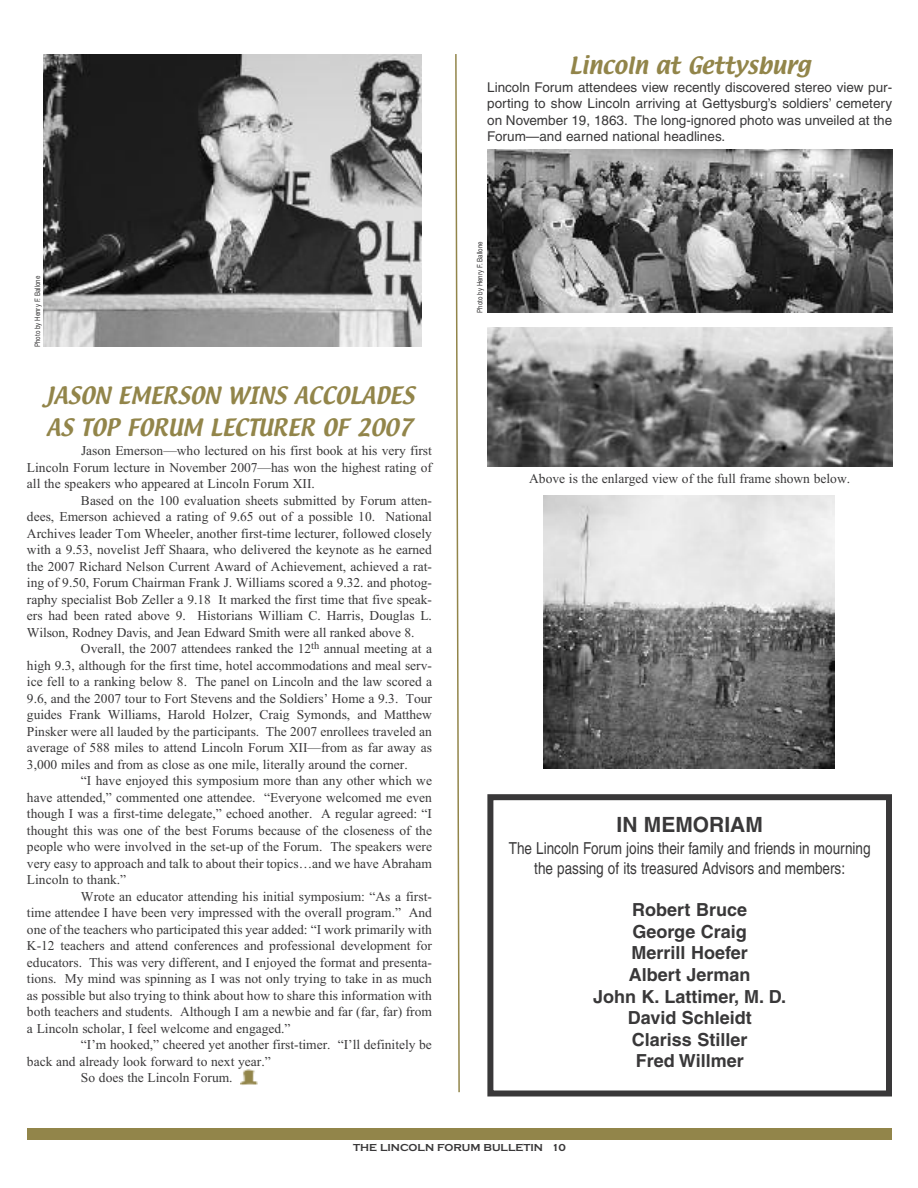
<style>
.page{position:relative;width:918px;height:1188px;background:#fff}
.page>*{position:absolute;margin:0;border:0;box-sizing:border-box;transform-origin:0 0}
.t1{font:21px/31.5px "Textile";color:#92854a}
.t2{font:700 21px "Helvetica";color:#393839}
.t3{font:700 18px/21.6px "Helvetica";color:#393839;text-align:center}
.t4{font:condensed 16.5px/19.8px "Helvetica";color:#393839;text-align:center}
.t5{font:13.5px/16.5px "Times New Roman";color:#393839;text-align:justify}
.t6{font:13.5px/16.2px "Helvetica";color:#393839;text-align:justify}
.t7{font:700 10.5px "Copperplate Gothic";color:#393839}
.t8{font:condensed 7.5px "Helvetica";color:#393839}
</style>
<div class="page">
<img style="left:240px;top:1070px;width:17px;height:15px">
<img style="left:43px;top:54px;width:379px;height:293px">
<svg style="left:455px;top:54px;width:5px;height:1039px"></svg>
<div style="left:27px;top:1128px;width:865px;height:12px;background:#92854a"></div>
<img style="left:488px;top:327px;width:404px;height:139px">
<img style="left:544px;top:495px;width:291px;height:273px">
<img style="left:487px;top:150px;width:405px;height:162px">
<div style="left:487px;top:794px;width:405px;height:302px;border:6px solid #393839"></div>
<p class="t8" style="left:35px;top:347px;width:73px;rotate:-90deg">Photo by Henry F. Ballone</p>
<h1 class="t1" style="left:45px;top:381px;width:371px">JASON EMERSON WINS ACCOLADES<br>AS TOP FORUM LECTURER OF 2007</h1>
<p class="t5" style="left:27px;top:442px;width:407px;text-indent:54px">Jason Emerson—who lectured on his first book at his very first Lincoln Forum lecture in November 2007—has won the highest rating of all the speakers who appeared at Lincoln Forum XII.</p>
<p class="t5" style="left:81px;top:492px;width:353px">Based on the 100 evaluation sheets submitted by Forum atten-</p>
<p class="t5" style="left:27px;top:508px;width:407px">dees, Emerson achieved a rating of 9.65 out of a possible 10. National</p>
<p class="t5" style="left:27px;top:525px;width:407px">Archives leader Tom Wheeler, another first-time lecturer, followed closely</p>
<p class="t5" style="left:27px;top:541px;width:407px">with a 9.53, novelist Jeff Shaara, who delivered the keynote as he earned</p>
<p class="t5" style="left:27px;top:558px;width:406px">the 2007 Richard Nelson Current Award of Achievement, achieved a rat-</p>
<p class="t5" style="left:27px;top:574px;width:406px">ing of 9.50, Forum Chairman Frank J. Williams scored a 9.32. and photog-</p>
<p class="t5" style="left:27px;top:591px;width:407px">raphy specialist Bob Zeller a 9.18 It marked the first time that five speak-</p>
<p class="t5" style="left:27px;top:607px;width:407px">ers had been rated above 9. Historians William C. Harris, Douglas L.</p>
<p class="t5" style="left:27px;top:624px;width:389px">Wilson, Rodney Davis, and Jean Edward Smith were all ranked above 8.</p>
<p class="t5" style="left:81px;top:640px;width:353px">Overall, the 2007 attendees ranked the 12<sup>th</sup> annual meeting at a</p>
<p class="t5" style="left:27px;top:657px;width:406px">high 9.3, although for the first time, hotel accommodations and meal serv-</p>
<p class="t5" style="left:27px;top:673px;width:407px">ice fell to a ranking below 8. The panel on Lincoln and the law scored a</p>
<p class="t5" style="left:27px;top:690px;width:407px">9.6, and the 2007 tour to Fort Stevens and the Soldiers’ Home a 9.3. Tour</p>
<p class="t5" style="left:27px;top:706px;width:407px">guides Frank Williams, Harold Holzer, Craig Symonds, and Matthew</p>
<p class="t5" style="left:27px;top:723px;width:407px">Pinsker were all lauded by the participants. The 2007 enrollees traveled an</p>
<p class="t5" style="left:27px;top:739px;width:407px">average of 588 miles to attend Lincoln Forum XII—from as far away as</p>
<p class="t5" style="left:27px;top:756px;width:382px">3,000 miles and from as close as one mile, literally around the corner.</p>
<p class="t5" style="left:81px;top:772px;width:352px">“I have enjoyed this symposium more than any other which we</p>
<p class="t5" style="left:27px;top:789px;width:407px">have attended,” commented one attendee. “Everyone welcomed me even</p>
<p class="t5" style="left:27px;top:805px;width:407px">though I was a first-time delegate,” echoed another. A regular agreed: “I</p>
<p class="t5" style="left:27px;top:822px;width:407px">thought this was one of the best Forums because of the closeness of the</p>
<p class="t5" style="left:27px;top:838px;width:407px">people who were involved in the set-up of the Forum. The speakers were</p>
<p class="t5" style="left:27px;top:855px;width:407px">very easy to approach and talk to about their topics…and we have Abraham</p>
<p class="t5" style="left:27px;top:871px;width:101px">Lincoln to thank.”</p>
<p class="t5" style="left:81px;top:888px;width:353px">Wrote an educator attending his initial symposium: “As a first-</p>
<p class="t5" style="left:27px;top:904px;width:406px">time attendee I have been very impressed with the overall program.” And</p>
<p class="t5" style="left:27px;top:921px;width:407px">one of the teachers who participated this year added: “I work primarily with</p>
<p class="t5" style="left:27px;top:937px;width:406px">K-12 teachers and attend conferences and professional development for</p>
<p class="t5" style="left:27px;top:954px;width:407px">educators. This was very different, and I enjoyed the format and presenta-</p>
<p class="t5" style="left:27px;top:970px;width:407px">tions. My mind was spinning as I was not only trying to take in as much</p>
<p class="t5" style="left:27px;top:987px;width:406px">as possible but also trying to think about how to share this information with</p>
<p class="t5" style="left:27px;top:1003px;width:406px">both teachers and students. Although I am a newbie and far (far, far) from</p>
<p class="t5" style="left:27px;top:1020px;width:265px">a Lincoln scholar, I feel welcome and engaged.”</p>
<p class="t5" style="left:81px;top:1036px;width:353px">“I’m hooked,” cheered yet another first-timer. “I’ll definitely be</p>
<p class="t5" style="left:27px;top:1053px;width:245px">back and already look forward to next year.”</p>
<p class="t5" style="left:81px;top:1069px;width:153px">So does the Lincoln Forum.</p>
<h1 class="t1" style="left:569px;top:51px;width:243px">Lincoln at Gettysburg</h1>
<p class="t6" style="left:487px;top:81px;width:407px">Lincoln Forum attendees view recently discovered stereo view pur&shy;porting to show Lincoln arriving at Gettysburg’s soldiers’ cemetery on November 19, 1863. The long-ignored photo was unveiled at the Forum—and earned national headlines.</p>
<p class="t8" style="left:477px;top:313px;width:73px;rotate:-90deg">Photo by Henry F. Ballone</p>
<p class="t5" style="left:529px;top:471px;width:322px">Above is the enlarged view of the full frame shown below.</p>
<h1 class="t2" style="left:617px;top:817px;width:148px">IN MEMORIAM</h1>
<p class="t4" style="left:509px;top:840px;width:363px">The Lincoln Forum joins their family and friends in mourning the passing of its treasured Advisors and members:</p>
<h2 class="t3" style="left:593px;top:901px;width:195px">Robert Bruce<br>George Craig<br>Merrill Hoefer<br>Albert Jerman<br>John K. Lattimer, M. D.<br>David Schleidt<br>Clariss Stiller<br>Fred Willmer</h2>
<p class="t7" style="left:353px;top:1142px;width:214px">THE LINCOLN FORUM BULLETIN 10</p>
</div>
